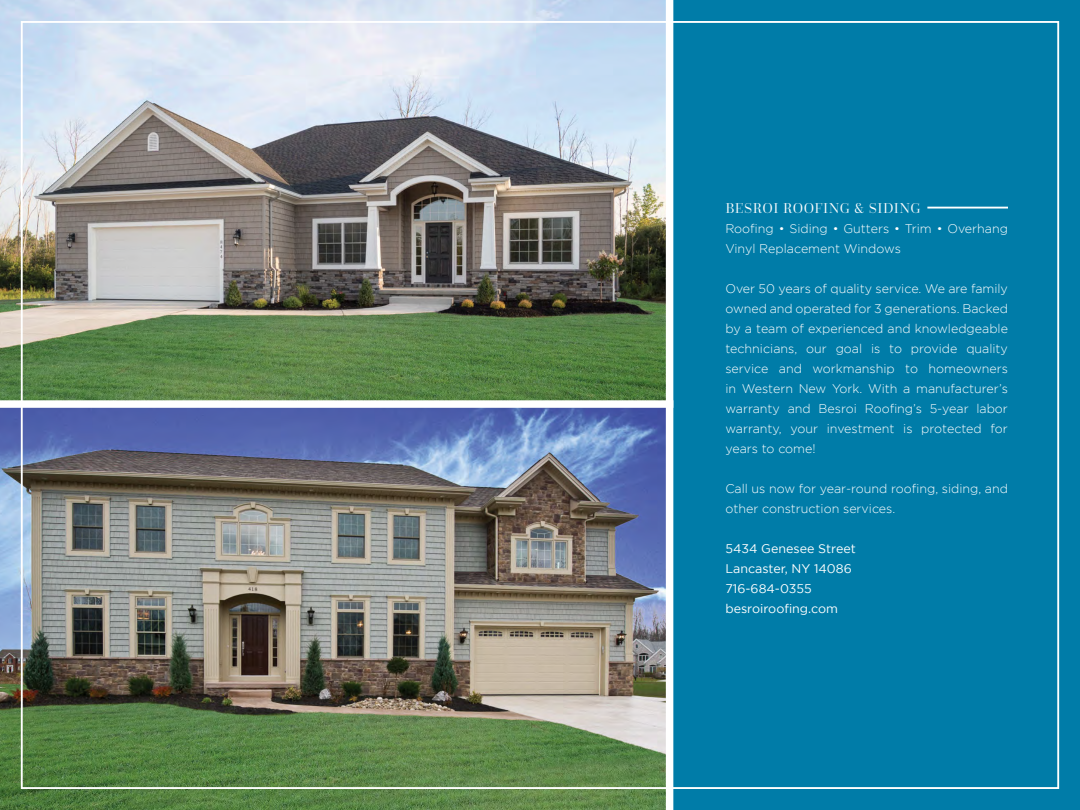
<style>
.page{position:relative;width:1080px;height:810px;background:#fff}
.page>*{position:absolute;margin:0;border:0;box-sizing:border-box;transform-origin:0 0}
.t1{font:300 15px "Questa Grande";letter-spacing:.03em;color:#fff}
.t2{font:300 12.5px/20px "Gotham";color:#fff}
.t3{font:12.5px/20px "Gotham";color:#fff}
</style>
<div class="page">
<img style="left:0;top:0;width:666px;height:400px">
<img style="left:0;top:408px;width:666px;height:402px">
<div style="left:670px;top:0;width:410px;height:810px;background:#007ca8"></div>
<div style="left:666px;top:0;width:7px;height:810px;background:#fff"></div>
<hr style="left:927px;top:207px;width:81px;height:2px;background:#fff">
<p class="t1" style="left:725px;top:199px;width:196px">BESROI ROOFING &amp; SIDING</p>
<p class="t2" style="left:725px;top:219px;width:284px">Roofing • Siding • Gutters • Trim • Overhang<br>Vinyl Replacement Windows</p>
<p class="t2" style="left:725px;top:279px;width:284px;text-align:justify">Over 50 years of quality service. We are family owned and operated for 3 generations. Backed by a team of experienced and knowledgeable technicians, our goal is to provide quality service and workmanship to homeowners in Western New York. With a manufacturer’s warranty and Besroi Roofing’s 5-year labor warranty, your investment is protected for years to come!</p>
<p class="t2" style="left:725px;top:479px;width:284px">Call us now for year-round roofing, siding, and other construction services.</p>
<p class="t3" style="left:725px;top:539px;width:132px">5434 Genesee Street<br>Lancaster, NY 14086<br>716-684-0355 besroiroofing.com</p>
</div>
